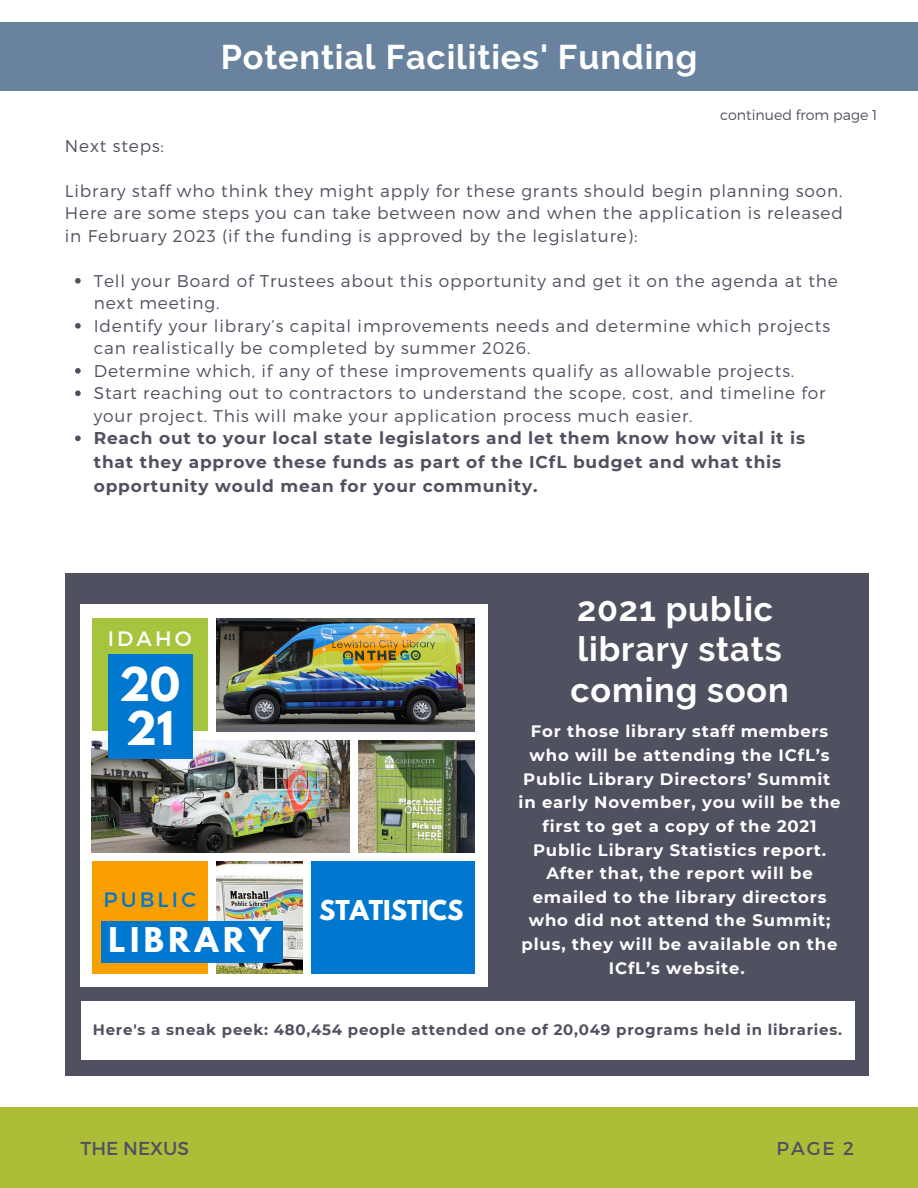
<style>
.page{position:relative;width:918px;height:1188px;background:#fff}
.page>*{position:absolute;margin:0;border:0;box-sizing:border-box;transform-origin:0 0}
.t1{font:700 41.25px/44.1px "League Spartan";color:#fff}
.t2{font:700 34.05px/40.5px "Raleway";letter-spacing:.025em;color:#fff}
.t3{font:700 30.3px "League Spartan";letter-spacing:.15em;color:#fff}
.t4{font:700 24.3px "League Spartan";color:#fff}
.t5{font:20.85px "Montserrat";letter-spacing:.15em;color:#0078cf}
.t6{font:20.85px "Montserrat";letter-spacing:.15em;color:#fff}
.t7{font:18.75px "Montserrat";color:#505160}
.t8{font:18.6px "Montserrat";color:#505160}
.t9{font:300 16.95px/22.5px "Montserrat";letter-spacing:.05em;color:#505160}
.t10{font:700 16.95px/23.7px "Montserrat";letter-spacing:.05em;color:#505160}
.t11{font:700 16.5px/23.7px "Montserrat";letter-spacing:.05em;color:#fff;text-align:center}
.t12{font:700 15px "Montserrat";letter-spacing:.05em;color:#505160}
.t13{font:300 14.25px "Montserrat";color:#505160}
</style>
<div class="page">
<div style="left:0;top:1107px;width:918px;height:81px;background:#adbd38"></div>
<div style="left:0;top:23px;width:918px;height:68px;background:#69839e"></div>
<div style="left:65px;top:574px;width:803px;height:502px;background:#505160"></div>
<div style="left:81px;top:604px;width:407px;height:382px;background:#fff"></div>
<svg style="left:75px;top:278px;width:6px;height:6px"></svg>
<svg style="left:75px;top:323px;width:6px;height:6px"></svg>
<svg style="left:75px;top:368px;width:6px;height:6px"></svg>
<svg style="left:75px;top:390px;width:6px;height:6px"></svg>
<svg style="left:75px;top:435px;width:6px;height:6px"></svg>
<img style="left:217px;top:619px;width:258px;height:112px">
<img style="left:217px;top:861px;width:85px;height:113px">
<div style="left:92px;top:619px;width:116px;height:112px;background:#a6c43e"></div>
<img style="left:92px;top:740px;width:257px;height:113px">
<img style="left:359px;top:740px;width:115px;height:113px">
<div style="left:311px;top:861px;width:163px;height:113px;background:#0078cf"></div>
<div style="left:92px;top:861px;width:116px;height:113px;background:#f99f00"></div>
<div style="left:108px;top:654px;width:84px;height:105px;background:#0078cf"></div>
<div style="left:102px;top:921px;width:181px;height:41px;background:#0078cf"></div>
<div style="left:81px;top:1002px;width:774px;height:58px;background:#fff"></div>
<h2 class="t2" style="left:221px;top:37px;width:478px">Potential Facilities' Funding</h2>
<p class="t13" style="left:720px;top:106px;width:159px">continued from page 1</p>
<p class="t9" style="left:65px;top:134px;width:100px">Next steps:</p>
<p class="t9" style="left:65px;top:179px;width:780px;text-align:justify">Library staff who think they might apply for these grants should begin planning soon.<br>Here are some steps you can take between now and when the application is released in February 2023 (if the funding is approved by the legislature):</p>
<p class="t9" style="left:94px;top:269px;width:746px">Tell your Board of Trustees about this opportunity and get it on the agenda at the next meeting.<br>Identify your library’s capital improvements needs and determine which projects can realistically be completed by summer 2026.<br>Determine which, if any of these improvements qualify as allowable projects.<br>Start reaching out to contractors to understand the scope, cost, and timeline for your project. This will make your application process much easier.</p>
<p class="t10" style="left:94px;top:427px;width:713px">Reach out to your local state legislators and let them know how vital it is that they approve these funds as part of the ICfL budget and what this opportunity would mean for your community.</p>
<p class="t6" style="left:108px;top:625px;width:85px">IDAHO</p>
<h1 class="t1" style="left:119px;top:668px;width:63px">20<br>21</h1>
<p class="t5" style="left:104px;top:886px;width:94px">PUBLIC</p>
<h3 class="t3" style="left:108px;top:925px;width:165px">LIBRARY</h3>
<h3 class="t4" style="left:319px;top:898px;width:146px">STATISTICS</h3>
<h2 class="t2" style="left:570px;top:589px;width:220px">2021 public library stats coming soon</h2>
<p class="t11" style="left:519px;top:720px;width:324px">For those library staff members who will be attending the ICfL’s<br>Public Library Directors’ Summit in early November, you will be the first to get a copy of the 2021<br>Public Library Statistics report.<br>After that, the report will be emailed to the library directors who did not attend the Summit; plus, they will be available on the<br>ICfL’s website.</p>
<p class="t12" style="left:93px;top:1021px;width:751px">Here's a sneak peek: 480,454 people attended one of 20,049 programs held in libraries.</p>
<p class="t7" style="left:81px;top:1136px;width:110px">THE NEXUS</p>
<p class="t8" style="left:777px;top:1137px;width:79px">PAGE 2</p>
</div>
